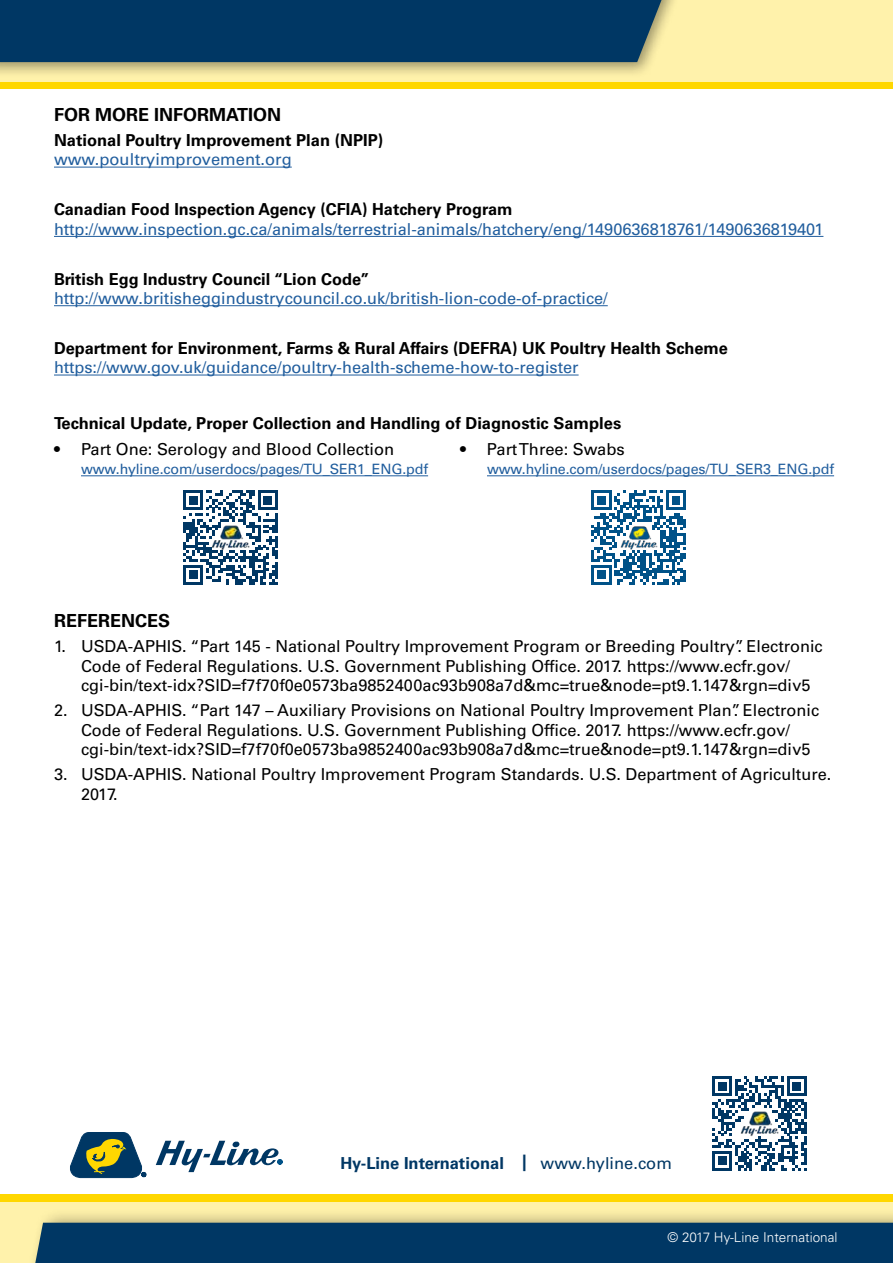
<style>
.page{position:relative;width:893px;height:1263px;background:#fff}
.page>*{position:absolute;margin:0;border:0;box-sizing:border-box;transform-origin:0 0}
.t1{font:700 18px "Univers LT Std";color:#000}
.t2{font:16.5px/19.5px "Univers LT Std";color:#000}
.t3{font:16.5px "Univers LT Std";color:#215e9e}
.t4{font:700 16.5px "Univers LT Std";color:#000}
.t5{font:700 16.5px "Univers LT Std";color:#003764}
.t6{font:14.25px "Univers LT Std";letter-spacing:-.01em;color:#215e9e}
.t7{font:300 13.5px "Univers LT Std";color:#fff}
.s1{font-weight:400}
</style>
<div class="page">
<div style="left:0;top:1194px;width:893px;height:69px;background:#fff2ab"></div>
<div style="left:0;top:1194px;width:893px;height:8px;background:#ffd700"></div>
<div style="left:27px;top:1207px;width:866px;height:56px;background:#000;opacity:.4"></div>
<div style="left:33px;top:1223px;width:860px;height:40px;background:#003764"></div>
<div style="left:0;top:0;width:893px;height:88px;background:#fff2ab"></div>
<div style="left:0;top:82px;width:893px;height:7px;background:#ffd700"></div>
<div style="left:0;top:0;width:682px;height:78px;background:#000;opacity:.4"></div>
<div style="left:0;top:0;width:667px;height:62px;background:#003764"></div>
<svg style="left:70px;top:1132px;width:76px;height:46px"></svg>
<svg style="left:156px;top:1141px;width:126px;height:31px"></svg>
<img style="left:183px;top:490px;width:95px;height:95px">
<img style="left:591px;top:490px;width:95px;height:95px">
<hr style="left:54px;top:167px;width:238px;height:1px;background:#215e9e">
<hr style="left:54px;top:236px;width:769px;height:1px;background:#215e9e">
<hr style="left:54px;top:305px;width:554px;height:1px;background:#215e9e">
<hr style="left:54px;top:375px;width:525px;height:1px;background:#215e9e">
<hr style="left:81px;top:475px;width:347px;height:1px;background:#215e9e">
<hr style="left:487px;top:475px;width:347px;height:1px;background:#215e9e">
<img style="left:712px;top:1076px;width:95px;height:95px">
<p class="t1" style="left:54px;top:104px;width:229px">FOR MORE INFORMATION</p>
<p class="t4" style="left:54px;top:130px;width:331px">National Poultry Improvement Plan (NPIP)</p>
<p class="t3" style="left:54px;top:150px;width:239px">www.poultryimprovement.org</p>
<p class="t4" style="left:54px;top:200px;width:460px">Canadian Food Inspection Agency (CFIA) Hatchery Program</p>
<p class="t3" style="left:54px;top:219px;width:771px">http://www.inspection.gc.ca/animals/terrestrial-animals/hatchery/eng/1490636818761/1490636819401</p>
<p class="t4" style="left:54px;top:269px;width:317px">British Egg Industry Council “Lion Code”</p>
<p class="t3" style="left:54px;top:288px;width:555px">http://www.britisheggindustrycouncil.co.uk/british-lion-code-of-practice/</p>
<p class="t4" style="left:54px;top:338px;width:675px">Department for Environment, Farms &amp; Rural Affairs (DEFRA) UK Poultry Health Scheme</p>
<p class="t3" style="left:54px;top:358px;width:526px">https://www.gov.uk/guidance/poultry-health-scheme-how-to-register</p>
<p class="t4" style="left:54px;top:413px;width:569px">Technical Update, Proper Collection and Handling of Diagnostic Samples</p>
<p class="t2" style="left:54px;top:439px;width:342px">• Part One: Serology and Blood Collection</p>
<p class="t6" style="left:81px;top:461px;width:349px">www.hyline.com/userdocs/pages/TU_SER1_ENG.pdf</p>
<p class="t2" style="left:460px;top:439px;width:166px">• Part Three: Swabs</p>
<p class="t6" style="left:487px;top:461px;width:349px">www.hyline.com/userdocs/pages/TU_SER3_ENG.pdf</p>
<p class="t1" style="left:54px;top:610px;width:118px">REFERENCES</p>
<p class="t2" style="left:81px;top:637px;width:743px;text-indent:-27px">1. USDA-APHIS. “Part 145 - National Poultry Improvement Program or Breeding Poultry”. Electronic<br>Code of Federal Regulations. U.S. Government Publishing Office. 2017. https://www.ecfr.gov/ cgi-bin/text-idx?SID=f7f70f0e0573ba9852400ac93b908a7d&amp;mc=true&amp;node=pt9.1.147&amp;rgn=div5</p>
<p class="t2" style="left:81px;top:701px;width:740px;text-indent:-27px">2. USDA-APHIS. “Part 147 – Auxiliary Provisions on National Poultry Improvement Plan”. Electronic<br>Code of Federal Regulations. U.S. Government Publishing Office. 2017. https://www.ecfr.gov/ cgi-bin/text-idx?SID=f7f70f0e0573ba9852400ac93b908a7d&amp;mc=true&amp;node=pt9.1.147&amp;rgn=div5</p>
<p class="t2" style="left:81px;top:765px;width:752px;text-indent:-27px">3. USDA-APHIS. National Poultry Improvement Program Standards. U.S. Department of Agriculture.<br>2017.</p>
<p class="t5" style="left:340px;top:1153px;width:333px">Hy-Line International | <span class="s1">www.hyline.com</span></p>
<p class="t7" style="left:668px;top:1229px;width:171px">© 2017 Hy-Line International</p>
</div>
